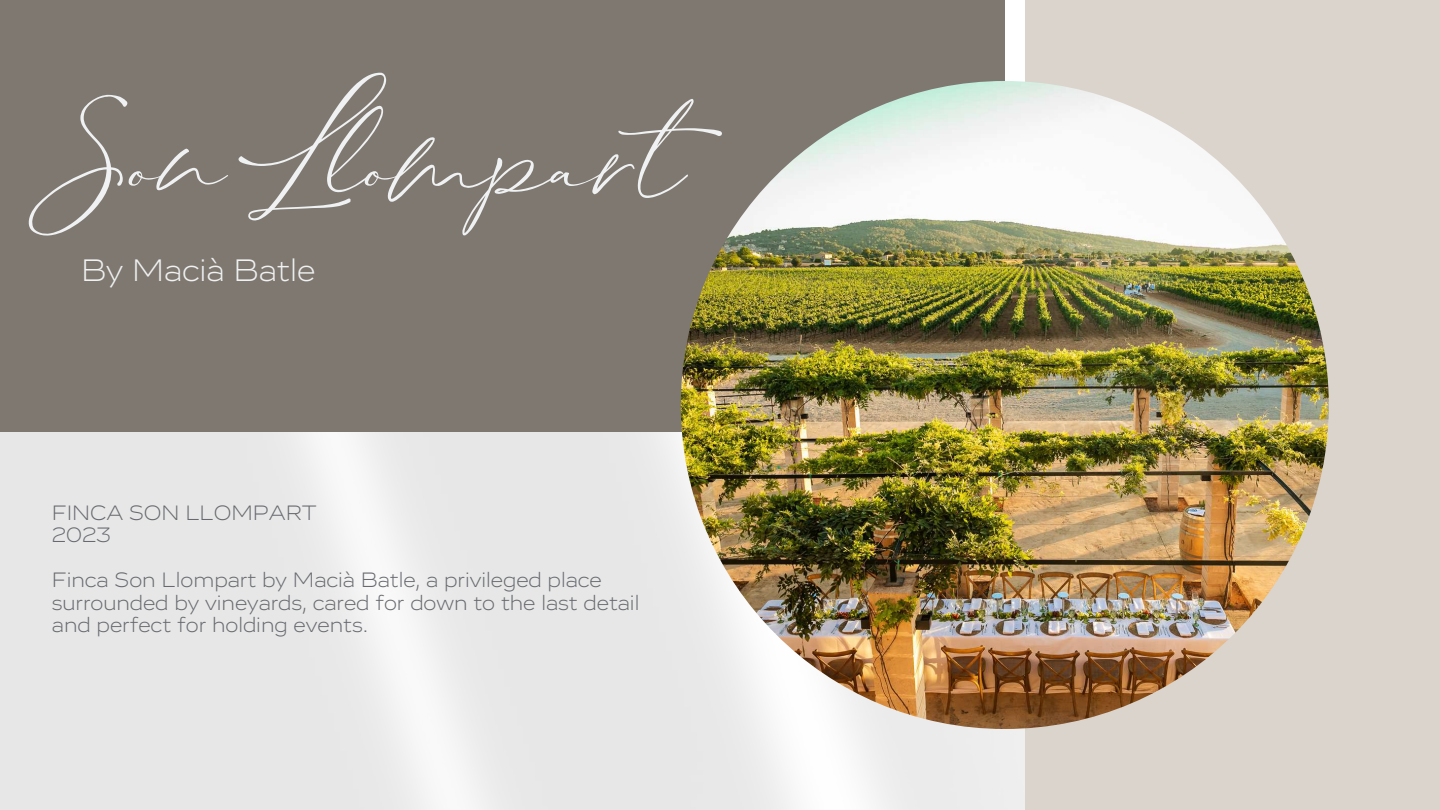
<style>
.page{position:relative;width:1440px;height:810px;background:#fff}
.page>*{position:absolute;margin:0;border:0;box-sizing:border-box;transform-origin:0 0}
.t1{font:144px "Stay Classy Duo Script";color:#eff1f2}
.t2{font:300 32px "Vito Extended";color:#eff1f2}
.t3{font:300 21.4px/22.5px "Vito Extended";color:#67696e}
</style>
<div class="page">
<img style="left:0;top:81px;width:1025px;height:729px">
<div style="left:1025px;top:0;width:415px;height:810px;background:#dbd4cc"></div>
<div style="left:0;top:0;width:1005px;height:432px;background:#7f7870"></div>
<img style="left:681px;top:81px;width:648px;height:648px;border-radius:50%">
<h1 class="t1" style="left:52px;top:59px;width:633px">Son Llompart</h1>
<h2 class="t2" style="left:81px;top:257px;width:236px">By Macià Batle</h2>
<p class="t3" style="left:52px;top:503px;width:267px">FINCA SON LLOMPART<br>2023</p>
<p class="t3" style="left:52px;top:571px;width:589px">Finca Son Llompart by Macià Batle, a privileged place surrounded by vineyards, cared for down to the last detail and perfect for holding events.</p>
</div>
